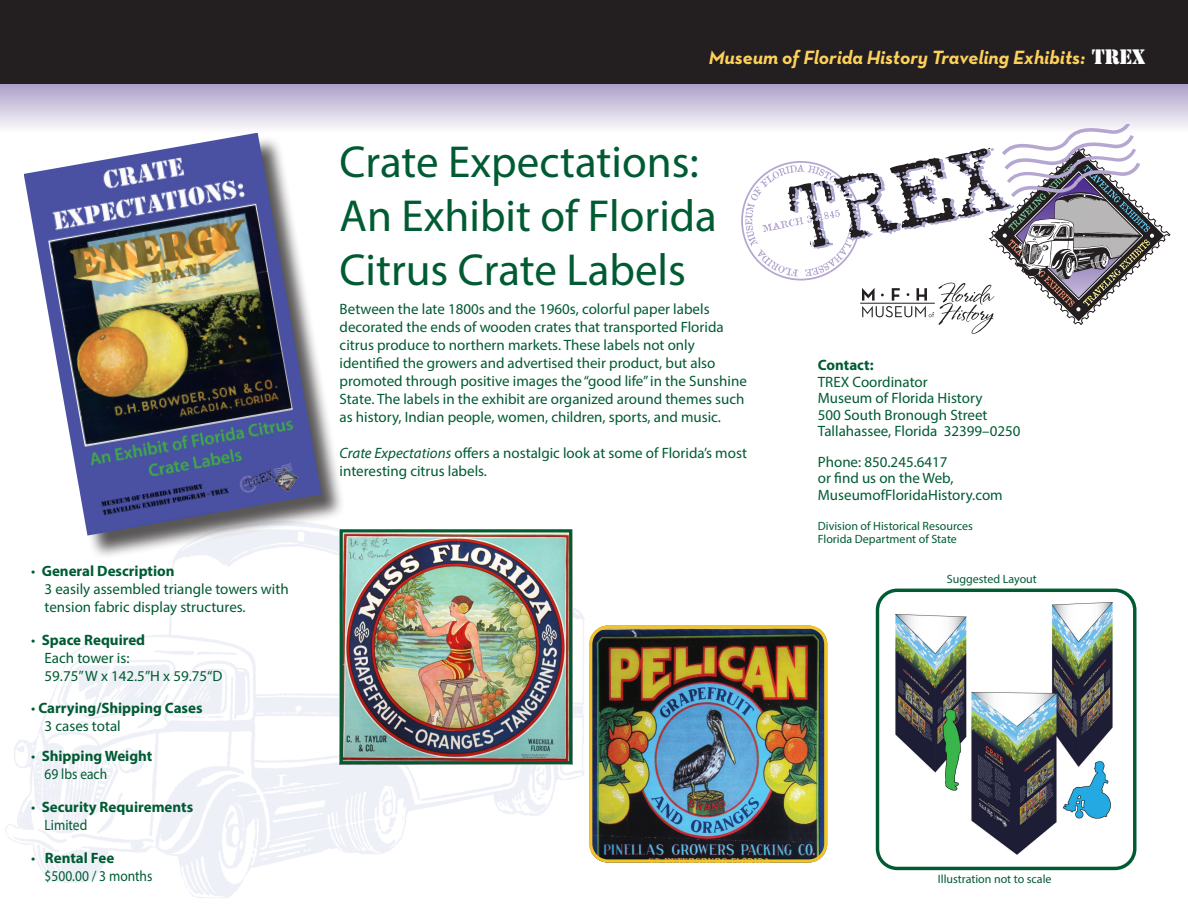
<style>
.page{position:relative;width:1188px;height:918px;background:#fff}
.page>*{position:absolute;margin:0;border:0;box-sizing:border-box;transform-origin:0 0}
.t1{font:45px "Myriad Pro";color:#005b33}
.t2{font:italic 700 19.5px "Neutra Text";color:#fed15b}
.t3{font:15px/18px "Myriad Pro";color:#005b33}
.t4{font:700 15px "Myriad Pro";color:#005b33}
.t5{font:15px "Myriad Pro";color:#005b33;scale:.9 1}
.t6{font:12px "Myriad Pro";color:#005b33}
.s1{font-weight:400}
.s2{font-family:"Stencil Std";font-weight:400;font-style:normal;color:#fff}
.s3{font-style:italic}
</style>
<div class="page">
<div style="left:0;top:0;width:1188px;height:84px;background:#231f20"></div>
<div style="left:0;top:84px;width:1188px;height:48px;background:linear-gradient(to bottom,#ac9fc8,#faf9fb)"></div>
<svg style="left:745px;top:125px;width:427px;height:209px"></svg>
<img style="left:879px;top:590px;width:254px;height:277px">
<div style="left:876px;top:589px;width:261px;height:281px;border:3px solid #005b33;border-radius:20px"></div>
<div style="left:26px;top:135px;width:320px;height:425px;background:#231f20;opacity:.75"></div>
<img style="left:24px;top:133px;width:297px;height:403px">
<img style="left:344px;top:533px;width:224px;height:227px">
<div style="left:340px;top:529px;width:232px;height:235px;border:3px solid #005b33"></div>
<img style="left:593px;top:626px;width:234px;height:233px">
<div style="left:589px;top:626px;width:238px;height:237px;border:3px solid #f3c425;border-radius:17px"></div>
<p class="t4" style="left:31px;top:562px;width:145px"><span class="s1">•</span> General Description</p>
<p class="t3" style="left:45px;top:580px;width:246px">3 easily assembled triangle towers with tension fabric display structures.</p>
<p class="t4" style="left:31px;top:630px;width:116px"><span class="s1">•</span> Space Required</p>
<p class="t3" style="left:45px;top:649px;width:86px">Each tower is:</p>
<p class="t3" style="left:45px;top:667px;width:180px">59.75” W x 142.5”H x 59.75“D</p>
<p class="t4" style="left:31px;top:698px;width:173px"><span class="s1">•</span> Carrying/Shipping Cases</p>
<p class="t3" style="left:45px;top:717px;width:78px">3 cases total</p>
<p class="t4" style="left:31px;top:746px;width:123px"><span class="s1">•</span> Shipping Weight</p>
<p class="t5" style="left:45px;top:765px;width:71px">69 lbs each</p>
<p class="t4" style="left:31px;top:797px;width:164px"><span class="s1">•</span> Security Requirements</p>
<p class="t5" style="left:45px;top:816px;width:49px">Limited</p>
<p class="t4" style="left:31px;top:848px;width:85px"><span class="s1">•</span> Rental Fee</p>
<p class="t5" style="left:45px;top:866px;width:121px">$500.00 / 3 months</p>
<p class="t2" style="left:709px;top:45px;width:438px">Museum of Florida History Traveling Exhibits: <span class="s2">TREX</span></p>
<p class="t1" style="left:340px;top:134px;width:361px">Crate Expectations:</p>
<p class="t1" style="left:340px;top:188px;width:379px">An Exhibit of Florida</p>
<p class="t1" style="left:340px;top:242px;width:348px">Citrus Crate Labels</p>
<p class="t3" style="left:340px;top:299px;width:371px">Between the late 1800s and the 1960s, colorful paper labels</p>
<p class="t3" style="left:340px;top:317px;width:386px">decorated the ends of wooden crates that transported Florida citrus produce to northern markets. These labels not only</p>
<p class="t3" style="left:340px;top:353px;width:409px">identified the growers and advertised their product, but also promoted through positive images the “good life” in the Sunshine State. The labels in the exhibit are organized around themes such as history, Indian people, women, children, sports, and music.</p>
<p class="t3" style="left:340px;top:443px;width:409px"><span class="s3">Crate Expectations</span> offers a nostalgic look at some of Florida’s most interesting citrus labels.</p>
<p class="t4" style="left:818px;top:356px;width:57px">Contact:</p>
<p class="t3" style="left:818px;top:373px;width:111px">TREX Coordinator</p>
<p class="t3" style="left:818px;top:389px;width:166px">Museum of Florida History</p>
<p class="t3" style="left:818px;top:406px;width:171px">500 South Bronough Street</p>
<p class="t3" style="left:818px;top:422px;width:204px">Tallahassee, Florida 32399–0250</p>
<p class="t3" style="left:818px;top:453px;width:131px">Phone: 850.245.6417</p>
<p class="t3" style="left:818px;top:469px;width:137px">or find us on the Web,</p>
<p class="t3" style="left:818px;top:486px;width:186px">MuseumofFloridaHistory.com</p>
<p class="t6" style="left:818px;top:519px;width:157px">Division of Historical Resources</p>
<p class="t6" style="left:818px;top:532px;width:141px">Florida Department of State</p>
<p class="t6" style="left:947px;top:572px;width:91px">Suggested Layout</p>
<p class="t6" style="left:938px;top:872px;width:115px">Illustration not to scale</p>
</div>
